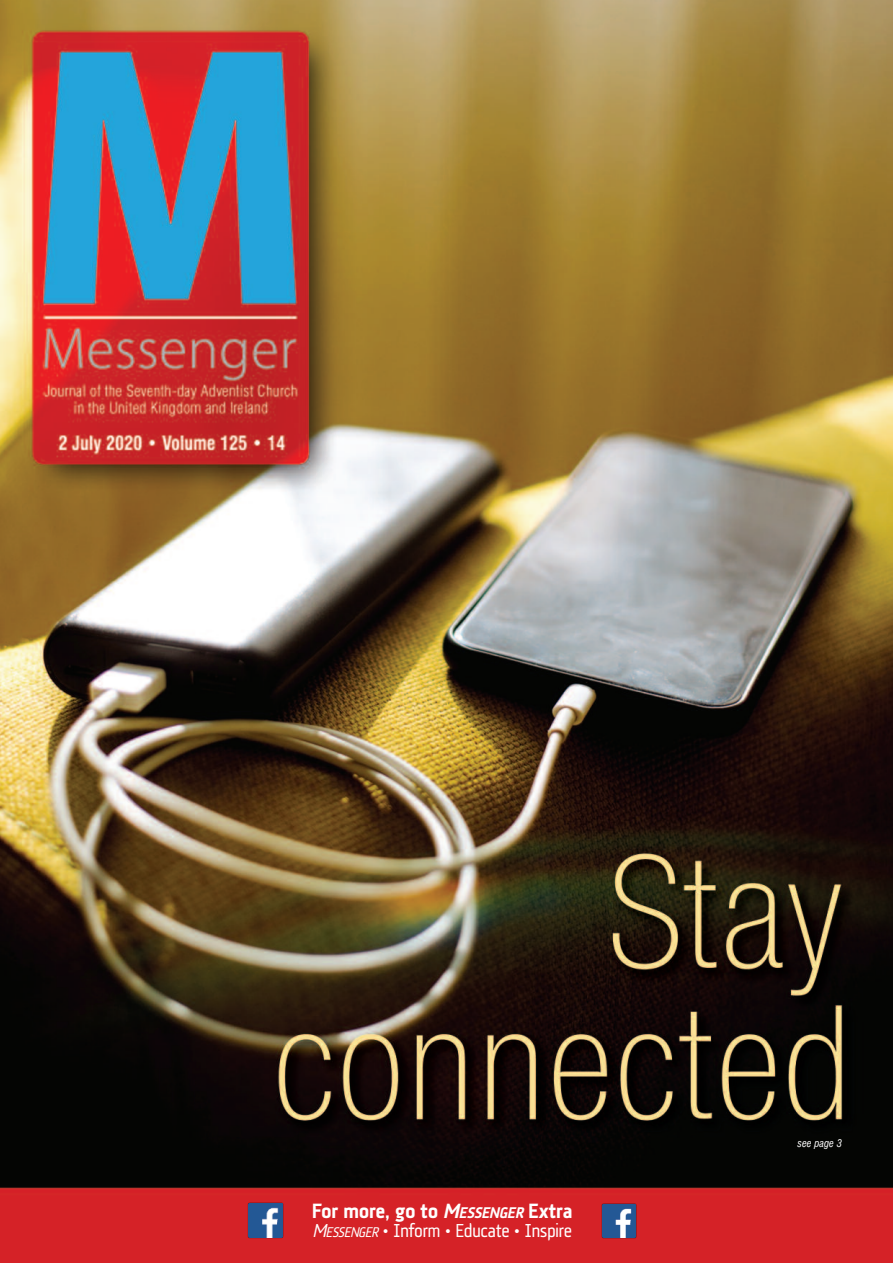
<style>
.page{position:relative;width:893px;height:1263px;background:#fff}
.page>*{position:absolute;margin:0;border:0;box-sizing:border-box;transform-origin:0 0}
.t1{font:700 21px "AF Klampenborg";color:#fff}
.t2{font:19.05px "AF Klampenborg";color:#fff}
.t3{font:italic condensed 10.5px "Swiss 721 BT";color:#fff}
.s1{font-style:italic}
.s2{font-style:italic;font-size:15.75px}
.s3{font-style:italic;font-size:14.25px}
</style>
<div class="page">
<img style="left:0;top:0;width:893px;height:1263px">
<img style="left:246px;top:1201px;width:39px;height:39px">
<img style="left:599px;top:1201px;width:40px;height:39px">
<p class="t1" style="left:312px;top:1202px;width:262px">For more, go to <span class="s1">M</span><span class="s2">ESSENGER</span> Extra</p>
<p class="t2" style="left:313px;top:1223px;width:260px"><span class="s1">M</span><span class="s3">ESSENGER</span> • Inform • Educate • Inspire</p>
<p class="t3" style="left:797px;top:1139px;width:46px">see page 3</p>
</div>
